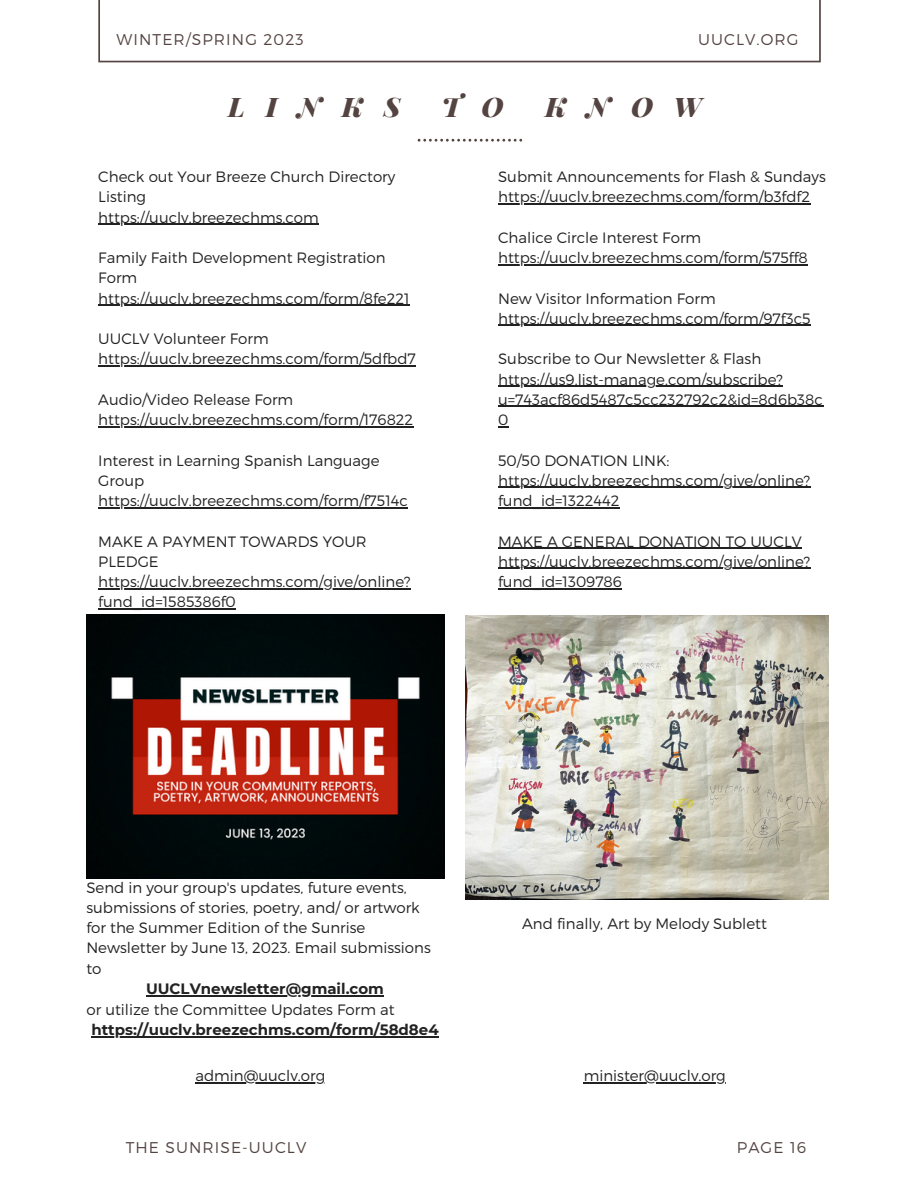
<style>
.page{position:relative;width:918px;height:1188px;background:#fff}
.page>*{position:absolute;margin:0;border:0;box-sizing:border-box;transform-origin:0 0}
.t1{font:italic 900 27px "Playfair Display";letter-spacing:.77em;color:#544441}
.t2{font:300 15.6px "Montserrat";letter-spacing:.07em;color:#544441}
.t3{font:300 15px/20.2px "Montserrat";color:#222}
.t4{font:700 15px "Montserrat";color:#222}
</style>
<div class="page">
<svg style="left:418px;top:139px;width:104px;height:3px"></svg>
<hr style="left:98px;top:224px;width:221px;height:1px;background:#222">
<hr style="left:98px;top:305px;width:312px;height:1px;background:#222">
<hr style="left:98px;top:365px;width:318px;height:2px;background:#222">
<hr style="left:98px;top:426px;width:315px;height:1px;background:#222">
<hr style="left:98px;top:507px;width:310px;height:1px;background:#222">
<hr style="left:98px;top:588px;width:313px;height:1px;background:#222">
<hr style="left:98px;top:608px;width:138px;height:2px;background:#222">
<hr style="left:498px;top:203px;width:312px;height:2px;background:#222">
<hr style="left:498px;top:264px;width:310px;height:1px;background:#222">
<hr style="left:498px;top:325px;width:313px;height:1px;background:#222">
<hr style="left:498px;top:386px;width:285px;height:1px;background:#222">
<hr style="left:498px;top:406px;width:325px;height:1px;background:#222">
<hr style="left:498px;top:487px;width:312px;height:1px;background:#222">
<hr style="left:498px;top:507px;width:121px;height:1px;background:#222">
<hr style="left:498px;top:548px;width:304px;height:1px;background:#222">
<hr style="left:498px;top:568px;width:312px;height:1px;background:#222">
<hr style="left:498px;top:588px;width:124px;height:1px;background:#222">
<img style="left:86px;top:615px;width:358px;height:263px">
<hr style="left:146px;top:995px;width:238px;height:1px;background:#222">
<hr style="left:91px;top:1037px;width:348px;height:1px;background:#222">
<hr style="left:195px;top:1083px;width:130px;height:1px;background:#222">
<hr style="left:584px;top:1083px;width:142px;height:1px;background:#222">
<img style="left:466px;top:616px;width:362px;height:283px">
<p class="t2" style="left:117px;top:29px;width:189px">WINTER/SPRING 2023</p>
<p class="t2" style="left:698px;top:29px;width:102px">UUCLV.ORG</p>
<h1 class="t1" style="left:228px;top:88px;width:174px">LINKS</h1>
<h1 class="t1" style="left:442px;top:88px;width:63px">T O</h1>
<h1 class="t1" style="left:545px;top:88px;width:158px">KNOW</h1>
<p class="t3" style="left:98px;top:166px;width:299px">Check out Your Breeze Church Directory<br>Listing<br>https://uuclv.breezechms.com</p>
<p class="t3" style="left:98px;top:247px;width:313px">Family Faith Development Registration<br>Form https://uuclv.breezechms.com/form/8fe221</p>
<p class="t3" style="left:98px;top:328px;width:319px">UUCLV Volunteer Form https://uuclv.breezechms.com/form/5dfbd7</p>
<p class="t3" style="left:98px;top:389px;width:317px">Audio/Video Release Form https://uuclv.breezechms.com/form/176822</p>
<p class="t3" style="left:98px;top:449px;width:311px">Interest in Learning Spanish Language<br>Group https://uuclv.breezechms.com/form/f7514c</p>
<p class="t3" style="left:98px;top:530px;width:314px">MAKE A PAYMENT TOWARDS YOUR<br>PLEDGE https://uuclv.breezechms.com/give/online? fund_id=1585386f0</p>
<p class="t3" style="left:498px;top:166px;width:329px">Submit Announcements for Flash &amp; Sundays https://uuclv.breezechms.com/form/b3fdf2</p>
<p class="t3" style="left:498px;top:227px;width:311px">Chalice Circle Interest Form https://uuclv.breezechms.com/form/575ff8</p>
<p class="t3" style="left:498px;top:287px;width:314px">New Visitor Information Form https://uuclv.breezechms.com/form/97f3c5</p>
<p class="t3" style="left:498px;top:348px;width:326px">Subscribe to Our Newsletter &amp; Flash https://us9.list-manage.com/subscribe? u=743acf86d5487c5cc232792c2&amp;id=8d6b38c<br>0</p>
<p class="t3" style="left:498px;top:449px;width:314px">50/50 DONATION LINK: https://uuclv.breezechms.com/give/online? fund_id=1322442</p>
<p class="t3" style="left:498px;top:530px;width:314px">MAKE A GENERAL DONATION TO UUCLV https://uuclv.breezechms.com/give/online? fund_id=1309786</p>
<p class="t3" style="left:86px;top:876px;width:346px">Send in your group's updates, future events, submissions of stories, poetry, and/ or artwork for the Summer Edition of the Sunrise Newsletter by June 13, 2023. Email submissions to</p>
<p class="t4" style="left:146px;top:979px;width:240px">UUCLVnewsletter@gmail.com</p>
<p class="t3" style="left:86px;top:999px;width:310px">or utilize the Committee Updates Form at</p>
<p class="t4" style="left:91px;top:1021px;width:349px">https://uuclv.breezechms.com/form/58d8e4</p>
<p class="t3" style="left:195px;top:1065px;width:131px">admin@uuclv.org</p>
<p class="t3" style="left:584px;top:1065px;width:144px">minister@uuclv.org</p>
<p class="t3" style="left:522px;top:913px;width:246px">And finally, Art by Melody Sublett</p>
<p class="t2" style="left:126px;top:1137px;width:182px">THE SUNRISE-UUCLV</p>
<p class="t2" style="left:737px;top:1138px;width:71px">PAGE 16</p>
</div>
